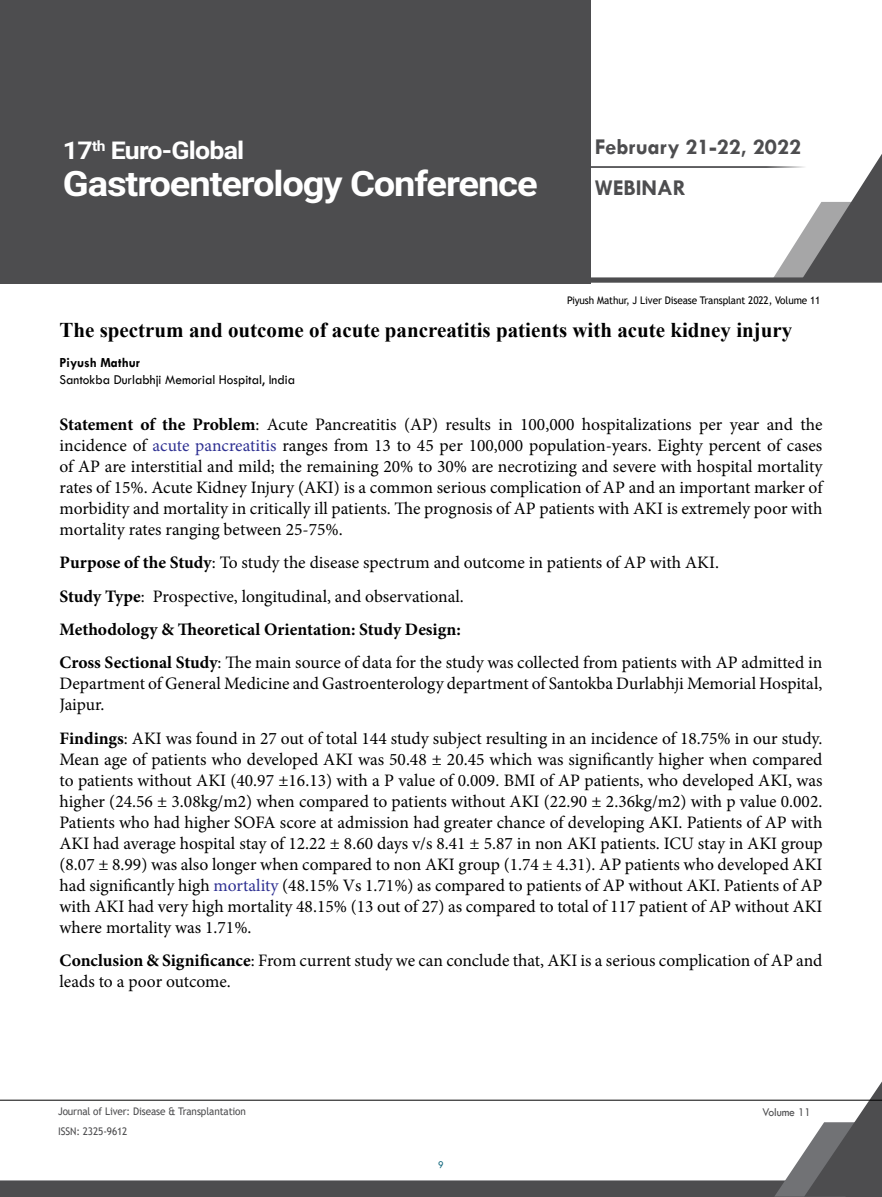
<style>
.page{position:relative;width:882px;height:1197px;background:#fff}
.page>*{position:absolute;margin:0;border:0;box-sizing:border-box;transform-origin:0 0}
.t1{font:700 35px "Roboto";letter-spacing:-.03em;color:#fff;scale:1.09 1}
.t2{font:700 24.5px "Roboto";letter-spacing:-.03em;color:#fff;scale:1.09 1}
.t3{font:700 22.75px/41.1px "Tw Cen";color:#4d4d4f}
.t4{font:700 21px "Times New Roman";color:#000}
.t5{font:17.5px/21px "Minion Pro";color:#000}
.t6{font:14px "Tw Cen";color:#000;scale:.95 1}
.t7{font:700 14px "Tw Cen";color:#000;scale:.95 1}
.t8{font:12.25px "Tw Cen";letter-spacing:-.01em;color:#4d4d4f;scale:.95 1}
.t9{font:10.5px "Trebuchet MS";letter-spacing:-.01em;color:#4d4d4f;scale:.95 1}
.t10{font:10.5px "Trebuchet MS";letter-spacing:-.01em;color:#000;scale:.95 1}
.t11{font:10.5px "Tw Cen";color:#15697e;scale:.95 1}
.s1{font-weight:700}
.s2{color:#2e3092}
</style>
<div class="page">
<svg style="left:0;top:1081px;width:882px;height:116px"></svg>
<hr style="left:0;top:1100px;width:882px;height:1px;background:#000">
<div style="left:0;top:0;width:590px;height:283px;background:#4d4d4f"></div>
<svg style="left:590px;top:153px;width:292px;height:130px"></svg>
<h2 class="t2" style="left:63px;top:133px;width:168px">17<sup>th</sup> Euro-Global</h2>
<h1 class="t1" style="left:63px;top:159px;width:437px">Gastroenterology Conference</h1>
<h3 class="t3" style="left:595px;top:126px;width:208px">February 21-22, 2022<br>WEBINAR</h3>
<p class="t10" style="left:567px;top:293px;width:268px">Piyush Mathur, J Liver Disease Transplant 2022, Volume 11</p>
<p class="t4" style="left:60px;top:314px;width:734px">The spectrum and outcome of acute pancreatitis patients with acute kidney injury</p>
<p class="t7" style="left:60px;top:354px;width:86px">Piyush Mathur</p>
<p class="t6" style="left:60px;top:371px;width:249px">Santokba Durlabhji Memorial Hospital, India</p>
<p class="t5" style="left:60px;top:414px;width:765px;text-align:justify"><span class="s1">Statement of the Problem</span>: Acute Pancreatitis (AP) results in 100,000 hospitalizations per year and the incidence of <span class="s2">acute pancreatitis</span> ranges from 13 to 45 per 100,000 population-years. Eighty percent of cases of AP are interstitial and mild; the remaining 20% to 30% are necrotizing and severe with hospital mortality rates of 15%. Acute Kidney Injury (AKI) is a common serious complication of AP and an important marker of morbidity and mortality in critically ill patients. The prognosis of AP patients with AKI is extremely poor with mortality rates ranging between 25-75%.</p>
<p class="t5" style="left:60px;top:546px;width:764px;line-height:33.4px"><span class="s1">Purpose of the Study</span>: To study the disease spectrum and outcome in patients of AP with AKI.<br><span class="s1">Study Type</span>: Prospective, longitudinal, and observational.<br><span class="s1">Methodology &amp; Theoretical Orientation: Study Design:<br>Cross Sectional Study</span>: The main source of data for the study was collected from patients with AP admitted in</p>
<p class="t5" style="left:60px;top:673px;width:764px">Department of General Medicine and Gastroenterology department of Santokba Durlabhji Memorial Hospital,<br>Jaipur.</p>
<p class="t5" style="left:60px;top:728px;width:765px;text-align:justify"><span class="s1">Findings</span>: AKI was found in 27 out of total 144 study subject resulting in an incidence of 18.75% in our study.<br>Mean age of patients who developed AKI was 50.48 ± 20.45 which was significantly higher when compared to patients without AKI (40.97 ±16.13) with a P value of 0.009. BMI of AP patients, who developed AKI, was higher (24.56 ± 3.08kg/m2) when compared to patients without AKI (22.90 ± 2.36kg/m2) with p value 0.002.<br>Patients who had higher SOFA score at admission had greater chance of developing AKI. Patients of AP with AKI had average hospital stay of 12.22 ± 8.60 days v/s 8.41 ± 5.87 in non AKI patients. ICU stay in AKI group (8.07 ± 8.99) was also longer when compared to non AKI group (1.74 ± 4.31). AP patients who developed AKI had significantly high <span class="s2">mortality</span> (48.15% Vs 1.71%) as compared to patients of AP without AKI. Patients of AP with AKI had very high mortality 48.15% (13 out of 27) as compared to total of 117 patient of AP without AKI where mortality was 1.71%.</p>
<p class="t5" style="left:60px;top:950px;width:764px"><span class="s1">Conclusion &amp; Significance</span>: From current study we can conclude that, AKI is a serious complication of AP and leads to a poor outcome.</p>
<p class="t9" style="left:58px;top:1105px;width:199px">Journal of Liver: Disease &amp; Transplantation</p>
<p class="t8" style="left:762px;top:1104px;width:53px">Volume 11</p>
<p class="t9" style="left:58px;top:1125px;width:75px">ISSN: 2325-9612</p>
<p class="t11" style="left:438px;top:1159px;width:7px">9</p>
</div>
